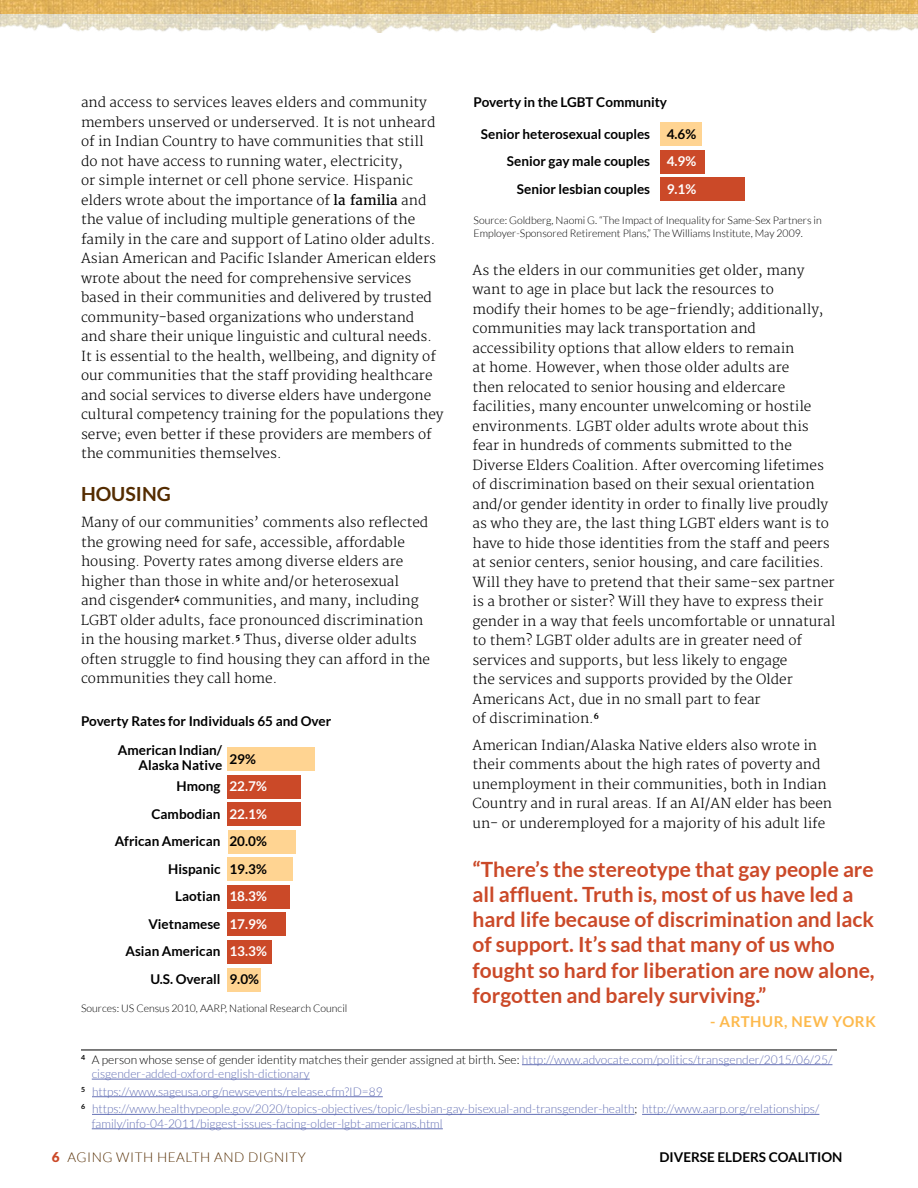
<style>
.page{position:relative;width:918px;height:1188px;background:#fff}
.page>*{position:absolute;margin:0;border:0;box-sizing:border-box;transform-origin:0 0}
.t1{font:700 21px/25.2px "Lato";color:#cb4928}
.t2{font:700 19.5px "Lato";color:#542c00}
.t3{font:700 15px "Lato";letter-spacing:.04em;color:#fdb94c}
.t4{font:300 13.5px/19.5px "Merriweather";color:#000}
.t5{font:700 13.5px/27.6px "Lato";color:#000;text-align:right}
.t6{font:300 13.5px "Lato";letter-spacing:.04em;color:#542c00}
.t7{font:300 12px/14.4px "Lato";color:#6470b5}
.t8{font:300 10.5px/12.6px "Lato";color:#000}
.s1{font-weight:400}
.s2{color:#fff}
.s3{color:#000}
.s4{font-weight:900;color:#cb4928}
</style>
<div class="page">
<div style="left:228px;top:968px;width:33px;height:23px;background:#ffd492"></div>
<div style="left:228px;top:940px;width:44px;height:24px;background:#cb4928"></div>
<div style="left:228px;top:913px;width:58px;height:23px;background:#cb4928"></div>
<div style="left:228px;top:747px;width:87px;height:24px;background:#ffd492"></div>
<div style="left:228px;top:775px;width:73px;height:24px;background:#cb4928"></div>
<div style="left:228px;top:802px;width:73px;height:24px;background:#cb4928"></div>
<div style="left:228px;top:830px;width:68px;height:24px;background:#ffd492"></div>
<div style="left:228px;top:858px;width:65px;height:23px;background:#ffd492"></div>
<div style="left:228px;top:885px;width:62px;height:24px;background:#cb4928"></div>
<div style="left:660px;top:122px;width:41px;height:24px;background:#ffd492"></div>
<div style="left:660px;top:150px;width:44px;height:23px;background:#cb4928"></div>
<div style="left:660px;top:177px;width:85px;height:24px;background:#cb4928"></div>
<hr style="left:81px;top:1050px;width:756px;height:1px;background:#000">
<hr style="left:522px;top:1064px;width:310px;height:1px;background:#6470b5">
<hr style="left:92px;top:1079px;width:218px;height:1px;background:#6470b5">
<hr style="left:92px;top:1096px;width:291px;height:1px;background:#6470b5">
<hr style="left:92px;top:1114px;width:543px;height:1px;background:#6470b5">
<hr style="left:642px;top:1114px;width:177px;height:1px;background:#6470b5">
<hr style="left:92px;top:1129px;width:351px;height:1px;background:#6470b5">
<img style="left:0;top:0;width:918px;height:33px">
<svg style="left:917px;top:0;width:1px;height:13px"></svg>
<p class="t4" style="left:81px;top:93px;width:364px">and access to services leaves elders and community members unserved or underserved. It is not unheard of in Indian Country to have communities that still do not have access to running water, electricity,<br>or simple internet or cell phone service. Hispanic elders wrote about the importance of <span class="s1">la familia</span> and the value of including multiple generations of the family in the care and support of Latino older adults.<br>Asian American and Pacific Islander American elders wrote about the need for comprehensive services based in their communities and delivered by trusted community-based organizations who understand<br>and share their unique linguistic and cultural needs.<br>It is essential to the health, wellbeing, and dignity of our communities that the staff providing healthcare and social services to diverse elders have undergone cultural competency training for the populations they serve; even better if these providers are members of the communities themselves.</p>
<h2 class="t2" style="left:81px;top:483px;width:91px">HOUSING</h2>
<p class="t4" style="left:81px;top:513px;width:351px">Many of our communities’ comments also reflected the growing need for safe, accessible, affordable housing. Poverty rates among diverse elders are higher than those in white and/or heterosexual<br>and cisgender<sup>4</sup> communities, and many, including LGBT older adults, face pronounced discrimination in the housing market.<sup>5</sup> Thus, diverse older adults often struggle to find housing they can afford in the communities they call home.</p>
<p class="t5" style="left:474px;top:88px;width:195px">Poverty in the LGBT Community</p>
<p class="t5" style="left:481px;top:120px;width:217px">Senior heterosexual couples 4.6%<br>Senior gay male couples <span class="s2">4.9%<br></span>Senior lesbian couples <span class="s2">9.1%</span></p>
<p class="t8" style="left:474px;top:214px;width:350px">Source: Goldberg, Naomi G. “The Impact of Inequality for Same-Sex Partners in<br>Employer-Sponsored Retirement Plans,” The Williams Institute, May 2009.</p>
<p class="t4" style="left:473px;top:261px;width:364px">As the elders in our communities get older, many want to age in place but lack the resources to<br>modify their homes to be age-friendly; additionally, communities may lack transportation and accessibility options that allow elders to remain<br>at home. However, when those older adults are<br>then relocated to senior housing and eldercare facilities, many encounter unwelcoming or hostile environments. LGBT older adults wrote about this fear in hundreds of comments submitted to the Diverse Elders Coalition. After overcoming lifetimes of discrimination based on their sexual orientation and/or gender identity in order to finally live proudly as who they are, the last thing LGBT elders want is to have to hide those identities from the staff and peers at senior centers, senior housing, and care facilities.<br>Will they have to pretend that their same-sex partner is a brother or sister? Will they have to express their gender in a way that feels uncomfortable or unnatural to them? LGBT older adults are in greater need of services and supports, but less likely to engage<br>the services and supports provided by the Older Americans Act, due in no small part to fear<br>of discrimination.<sup>6</sup></p>
<p class="t4" style="left:472px;top:736px;width:361px">American Indian/Alaska Native elders also wrote in their comments about the high rates of poverty and unemployment in their communities, both in Indian Country and in rural areas. If an AI/AN elder has been un- or underemployed for a majority of his adult life</p>
<p class="t5" style="left:81px;top:707px;width:252px">Poverty Rates for Individuals 65 and Over</p>
<p class="t5" style="left:230px;top:745px;width:28px">29%</p>
<p class="t5" style="left:177px;top:772px;width:92px">Hmong <span class="s2">22.7%</span></p>
<p class="t5" style="left:152px;top:800px;width:117px">Cambodian <span class="s2">22.1%</span></p>
<p class="t5" style="left:115px;top:827px;width:154px">African American 20.0%</p>
<p class="t5" style="left:168px;top:855px;width:100px">Hispanic 19.3%</p>
<p class="t5" style="left:175px;top:882px;width:93px">Laotian <span class="s2">18.3%</span></p>
<p class="t5" style="left:148px;top:910px;width:120px">Vietnamese <span class="s2">17.9%</span></p>
<p class="t5" style="left:125px;top:938px;width:143px">Asian American <span class="s2">13.3%</span></p>
<p class="t5" style="left:150px;top:965px;width:110px">U.S. Overall 9.0%</p>
<p class="t5" style="left:118px;top:742px;width:106px;line-height:15px">American Indian/<br>Alaska Native</p>
<p class="t1" style="left:472px;top:856px;width:404px">“There’s the stereotype that gay people are all affluent. Truth is, most of us have led a hard life because of discrimination and lack of support. It’s sad that many of us who fought so hard for liberation are now alone, forgotten and barely surviving.”</p>
<p class="t3" style="left:710px;top:1013px;width:167px">- ARTHUR, NEW YORK</p>
<p class="t7" style="left:92px;top:1052px;width:742px;text-indent:-11px"><sup>4</sup> <span class="s3">A person whose sense of gender identity matches their gender assigned at birth. See:</span> http://www.advocate.com/politics/transgender/2015/06/25/ cisgender-added-oxford-english-dictionary</p>
<p class="t7" style="left:81px;top:1083px;width:740px;line-height:17.7px"><sup>5</sup> https://www.sageusa.org/newsevents/release.cfm?ID=89<br><sup>6</sup> https://www.healthypeople.gov/2020/topics-objectives/topic/lesbian-gay-bisexual-and-transgender-health<span class="s3">;</span> http://www.aarp.org/relationships/</p>
<p class="t7" style="left:92px;top:1116px;width:352px">family/info-04-2011/biggest-issues-facing-older-lgbt-americans.html</p>
<p class="t8" style="left:81px;top:1002px;width:268px">Sources: US Census 2010, AARP, National Research Council</p>
<p class="t6" style="left:52px;top:1150px;width:256px"><span class="s4">6</span> AGING WITH HEALTH AND DIGNITY</p>
<p class="t5" style="left:659px;top:1143px;width:184px">DIVERSE ELDERS COALITION</p>
</div>
